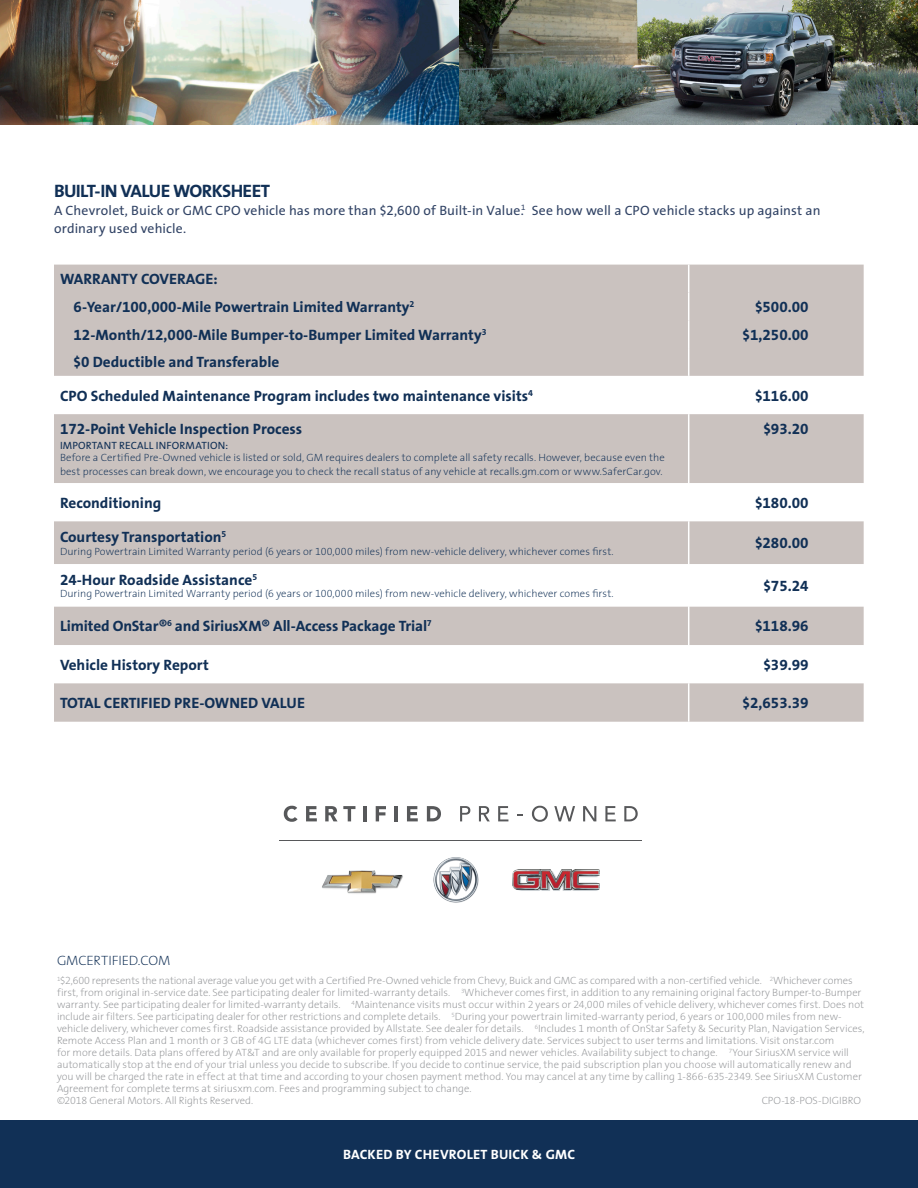
<style>
.page{position:relative;width:918px;height:1188px;background:#fff}
.page>*{position:absolute;margin:0;border:0;box-sizing:border-box;transform-origin:0 0}
.Blue_headline_2{font:700 18px "GM Sans";letter-spacing:-.035em;color:#113056}
.Table_subheads{font:700 15px "GM Sans";color:#113056}
.Table_subheads_-_Ind{font:700 15px "GM Sans";color:#113056}
.Table_Prices{font:700 15px "GM Sans";color:#113056}
.Body_Copy_9pts{font:13.5px/18px "GM Sans";letter-spacing:.01em;color:#314365}
.t1{font:700 13.5px "GM Sans";letter-spacing:.02em;color:#fff}
.Disclaimer_7pts{font:300 13.5px "GM Sans";letter-spacing:-.005em;color:#113056}
.Disclaimer_7pts-2{font:300 10.5px/12px "GM Sans";color:#939598}
.t2{font:300 10.5px/13.5px "GM Sans";letter-spacing:.005em;color:#113056}
.t3{font:10.5px "GM Sans";letter-spacing:.015em;color:#113056}
</style>
<div class="page">
<hr style="left:279px;top:840px;width:363px;height:1px;background:#57585a">
<svg style="left:460px;top:806px;width:10px;height:15px"></svg>
<svg style="left:479px;top:806px;width:11px;height:15px"></svg>
<svg style="left:498px;top:806px;width:10px;height:15px"></svg>
<svg style="left:532px;top:806px;width:16px;height:16px"></svg>
<svg style="left:554px;top:806px;width:21px;height:15px"></svg>
<svg style="left:583px;top:806px;width:13px;height:15px"></svg>
<svg style="left:605px;top:806px;width:11px;height:15px"></svg>
<svg style="left:624px;top:806px;width:14px;height:15px"></svg>
<svg style="left:284px;top:806px;width:14px;height:16px"></svg>
<svg style="left:306px;top:806px;width:11px;height:15px"></svg>
<svg style="left:325px;top:806px;width:30px;height:15px"></svg>
<hr style="left:364px;top:806px;width:3px;height:15px;background:#57585a">
<svg style="left:376px;top:806px;width:10px;height:15px"></svg>
<hr style="left:395px;top:806px;width:3px;height:15px;background:#57585a">
<svg style="left:407px;top:806px;width:11px;height:15px"></svg>
<svg style="left:427px;top:806px;width:14px;height:15px"></svg>
<img style="left:512px;top:869px;width:88px;height:22px">
<img style="left:513px;top:870px;width:87px;height:20px">
<img style="left:433px;top:857px;width:46px;height:46px">
<img style="left:321px;top:870px;width:82px;height:23px">
<img style="left:0;top:0;width:918px;height:124px">
<div style="left:0;top:1120px;width:918px;height:68px;background:#113056"></div>
<svg style="left:54px;top:265px;width:810px;height:457px;fill:#cac2bf"></svg>
<svg style="left:688px;top:265px;width:1px;height:111px"></svg>
<hr style="left:688px;top:376px;width:1px;height:38px;background:#fff">
<svg style="left:688px;top:414px;width:1px;height:28px"></svg>
<hr style="left:688px;top:442px;width:1px;height:41px;background:#fff">
<hr style="left:688px;top:483px;width:1px;height:38px;background:#fff">
<hr style="left:688px;top:521px;width:1px;height:43px;background:#fff">
<hr style="left:688px;top:564px;width:1px;height:43px;background:#fff">
<hr style="left:688px;top:607px;width:1px;height:38px;background:#fff">
<hr style="left:688px;top:645px;width:1px;height:38px;background:#fff">
<hr style="left:688px;top:683px;width:1px;height:39px;background:#fff">
<p class="Blue_headline_2" style="left:54px;top:180px;width:217px">BUILT-IN VALUE WORKSHEET</p>
<p class="Body_Copy_9pts" style="left:54px;top:201px;width:768px">A Chevrolet, Buick or GMC CPO vehicle has more than $2,600 of Built-in Value.<sup>1</sup> See how well a CPO vehicle stacks up against an ordinary used vehicle.</p>
<p class="Table_subheads" style="left:60px;top:270px;width:159px">WARRANTY COVERAGE:</p>
<p class="Table_subheads_-_Ind" style="left:74px;top:298px;width:343px">6-Year/100,000-Mile Powertrain Limited Warranty<sup>2</sup></p>
<p class="Table_Prices" style="left:755px;top:298px;width:55px">$500.00</p>
<p class="Table_subheads_-_Ind" style="left:74px;top:326px;width:415px">12-Month/12,000-Mile Bumper-to-Bumper Limited Warranty<sup>3</sup></p>
<p class="Table_Prices" style="left:743px;top:326px;width:67px">$1,250.00</p>
<p class="Table_subheads_-_Ind" style="left:74px;top:353px;width:207px">$0 Deductible and Transferable</p>
<p class="Table_subheads" style="left:60px;top:387px;width:475px">CPO Scheduled Maintenance Program includes two maintenance visits<sup>4</sup></p>
<p class="Table_Prices" style="left:755px;top:387px;width:55px">$116.00</p>
<p class="Table_subheads" style="left:60px;top:420px;width:244px">172-Point Vehicle Inspection Process</p>
<p class="t3" style="left:60px;top:439px;width:170px">IMPORTANT RECALL INFORMATION:</p>
<p class="t2" style="left:60px;top:451px;width:606px">Before a Certified Pre-Owned vehicle is listed or sold, GM requires dealers to complete all safety recalls. However, because even the best processes can break down, we encourage you to check the recall status of any vehicle at recalls.gm.com or www.SaferCar.gov.</p>
<p class="Table_Prices" style="left:763px;top:420px;width:47px">$93.20</p>
<p class="Table_subheads" style="left:60px;top:494px;width:103px">Reconditioning</p>
<p class="Table_Prices" style="left:755px;top:494px;width:55px">$180.00</p>
<p class="Table_subheads" style="left:60px;top:528px;width:168px">Courtesy Transportation<sup>5</sup></p>
<p class="t2" style="left:60px;top:544px;width:555px">During Powertrain Limited Warranty period (6 years or 100,000 miles) from new-vehicle delivery, whichever comes first.</p>
<p class="Table_Prices" style="left:755px;top:534px;width:55px">$280.00</p>
<p class="Table_subheads" style="left:60px;top:571px;width:199px">24-Hour Roadside Assistance<sup>5</sup></p>
<p class="t2" style="left:60px;top:587px;width:555px">During Powertrain Limited Warranty period (6 years or 100,000 miles) from new-vehicle delivery, whichever comes first.</p>
<p class="Table_Prices" style="left:763px;top:577px;width:47px">$75.24</p>
<p class="Table_subheads" style="left:60px;top:617px;width:373px">Limited OnStar®<sup>6</sup> and SiriusXM® All-Access Package Trial<sup>7</sup></p>
<p class="Table_Prices" style="left:755px;top:617px;width:55px">$118.96</p>
<p class="Table_subheads" style="left:60px;top:656px;width:150px">Vehicle History Report</p>
<p class="Table_Prices" style="left:763px;top:656px;width:47px">$39.99</p>
<p class="Table_subheads" style="left:60px;top:694px;width:247px">TOTAL CERTIFIED PRE-OWNED VALUE</p>
<p class="Table_Prices" style="left:743px;top:694px;width:67px">$2,653.39</p>
<p class="Disclaimer_7pts" style="left:57px;top:953px;width:115px">GMCERTIFIED.COM</p>
<p class="Disclaimer_7pts-2" style="left:57px;top:975px;width:809px"><sup>1</sup>$2,600 represents the national average value you get with a Certified Pre-Owned vehicle from Chevy, Buick and GMC as compared with a non-certified vehicle. <sup>2</sup>Whichever comes first, from original in-service date. See participating dealer for limited-warranty details. <sup>3</sup>Whichever comes first, in addition to any remaining original factory Bumper-to-Bumper warranty. See participating dealer for limited-warranty details. <sup>4</sup>Maintenance visits must occur within 2 years or 24,000 miles of vehicle delivery, whichever comes first. Does not include air filters. See participating dealer for other restrictions and complete details. <sup>5</sup>During your powertrain limited-warranty period, 6 years or 100,000 miles from new&shy;vehicle delivery, whichever comes first. Roadside assistance provided by Allstate. See dealer for details. <sup>6</sup>Includes 1 month of OnStar Safety &amp; Security Plan, Navigation Services, Remote Access Plan and 1 month or 3 GB of 4G LTE data (whichever comes first) from vehicle delivery date. Services subject to user terms and limitations. Visit onstar.com<br>for more details. Data plans offered by AT&amp;T and are only available for properly equipped 2015 and newer vehicles. Availability subject to change. <sup>7</sup>Your SiriusXM service will automatically stop at the end of your trial unless you decide to subscribe. If you decide to continue service, the paid subscription plan you choose will automatically renew and you will be charged the rate in effect at that time and according to your chosen payment method. You may cancel at any time by calling 1-866-635-2349. See SiriusXM Customer Agreement for complete terms at siriusxm.com. Fees and programming subject to change.</p>
<p class="Disclaimer_7pts-2" style="left:57px;top:1095px;width:198px">©2018 General Motors. All Rights Reserved.</p>
<p class="Disclaimer_7pts-2" style="left:762px;top:1095px;width:101px">CPO-18-POS-DIGIBRO</p>
<p class="t1" style="left:343px;top:1146px;width:233px">BACKED BY CHEVROLET BUICK &amp; GMC</p>
</div>
